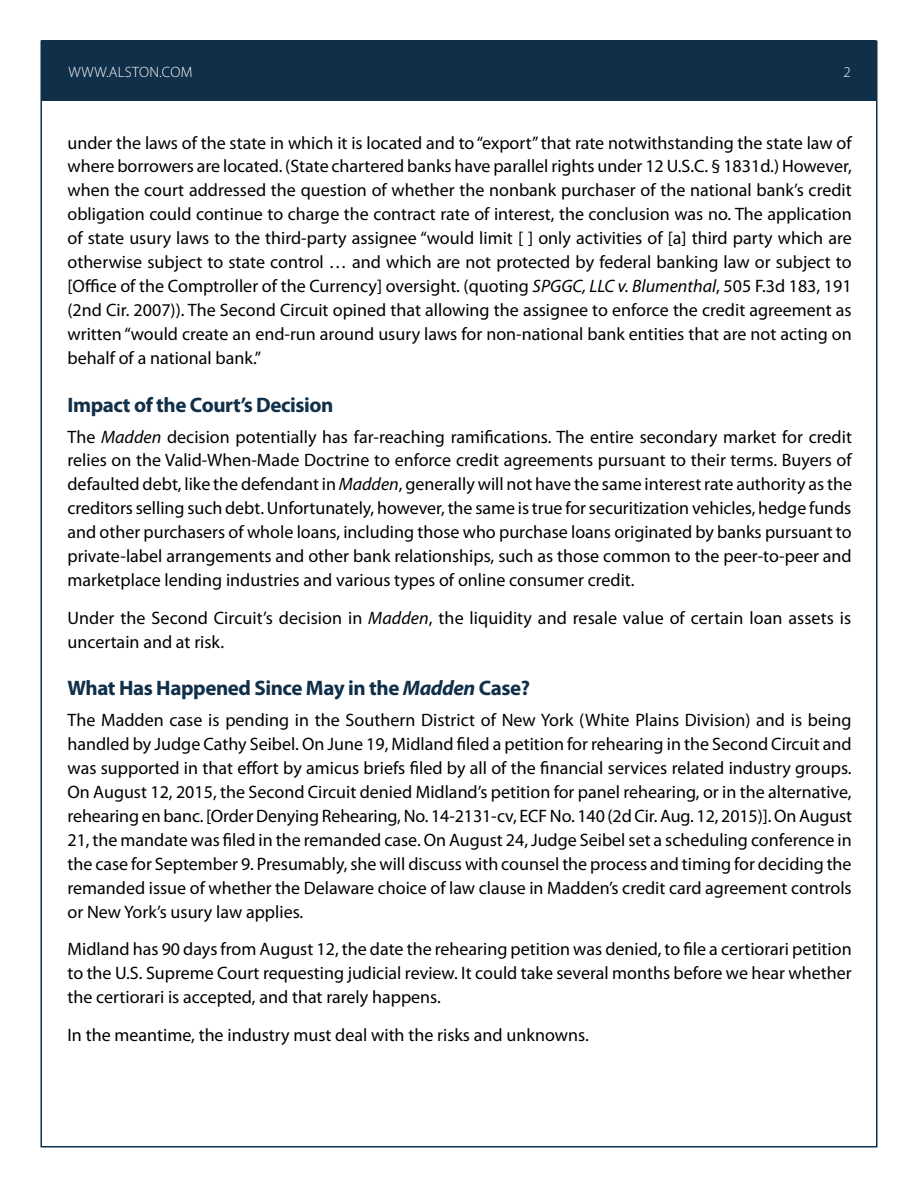
<style>
.page{position:relative;width:918px;height:1188px;background:#fff}
.page>*{position:absolute;margin:0;border:0;box-sizing:border-box;transform-origin:0 0}
.t1{font:700 21px "Myriad Pro";letter-spacing:-.02em;color:#102f48}
.t2{font:18px/24px "Myriad Pro";color:#000;text-align:justify}
.t3{font:300 15px "Myriad Pro";letter-spacing:.02em;color:#fff}
.s1{font-style:italic}
</style>
<div class="page">
<div style="left:42px;top:40px;width:834px;height:61px;background:#102f48"></div>
<p class="t3" style="left:68px;top:63px;width:126px">WWW.ALSTON.COM</p>
<p class="t3" style="left:843px;top:63px;width:9px">2</p>
<p class="t2" style="left:68px;top:130px;width:786px">under the laws of the state in which it is located and to “export” that rate notwithstanding the state law of where borrowers are located. (State chartered banks have parallel rights under 12 U.S.C. § 1831d.) However, when the court addressed the question of whether the nonbank purchaser of the national bank’s credit obligation could continue to charge the contract rate of interest, the conclusion was no. The application of state usury laws to the third-party assignee “would limit [ ] only activities of [a] third party which are otherwise subject to state control … and which are not protected by federal banking law or subject to [Office of the Comptroller of the Currency] oversight. (quoting <span class="s1">SPGGC, LLC v. Blumenthal</span>, 505 F.3d 183, 191 (2nd Cir. 2007)). The Second Circuit opined that allowing the assignee to enforce the credit agreement as written “would create an end-run around usury laws for non-national bank entities that are not acting on behalf of a national bank.”</p>
<p class="t1" style="left:68px;top:391px;width:268px">Impact of the Court’s Decision</p>
<p class="t2" style="left:68px;top:424px;width:786px">The <span class="s1">Madden</span> decision potentially has far-reaching ramifications. The entire secondary market for credit relies on the Valid-When-Made Doctrine to enforce credit agreements pursuant to their terms. Buyers of defaulted debt, like the defendant in <span class="s1">Madden</span>, generally will not have the same interest rate authority as the creditors selling such debt. Unfortunately, however, the same is true for securitization vehicles, hedge funds and other purchasers of whole loans, including those who purchase loans originated by banks pursuant to private-label arrangements and other bank relationships, such as those common to the peer-to-peer and marketplace lending industries and various types of online consumer credit.</p>
<p class="t2" style="left:68px;top:606px;width:785px">Under the Second Circuit’s decision in <span class="s1">Madden</span>, the liquidity and resale value of certain loan assets is uncertain and at risk.</p>
<p class="t1" style="left:68px;top:674px;width:464px">What Has Happened Since May in the <span class="s1">Madden</span> Case?</p>
<p class="t2" style="left:68px;top:708px;width:786px">The Madden case is pending in the Southern District of New York (White Plains Division) and is being handled by Judge Cathy Seibel. On June 19, Midland filed a petition for rehearing in the Second Circuit and was supported in that effort by amicus briefs filed by all of the financial services related industry groups.<br>On August 12, 2015, the Second Circuit denied Midland’s petition for panel rehearing, or in the alternative, rehearing en banc. [Order Denying Rehearing, No. 14-2131-cv, ECF No. 140 (2d Cir. Aug. 12, 2015)]. On August 21, the mandate was filed in the remanded case. On August 24, Judge Seibel set a scheduling conference in the case for September 9. Presumably, she will discuss with counsel the process and timing for deciding the remanded issue of whether the Delaware choice of law clause in Madden’s credit card agreement controls or New York’s usury law applies.</p>
<p class="t2" style="left:68px;top:937px;width:786px">Midland has 90 days from August 12, the date the rehearing petition was denied, to file a certiorari petition to the U.S. Supreme Court requesting judicial review. It could take several months before we hear whether the certiorari is accepted, and that rarely happens.</p>
<p class="t2" style="left:68px;top:1023px;width:523px">In the meantime, the industry must deal with the risks and unknowns.</p>
</div>
